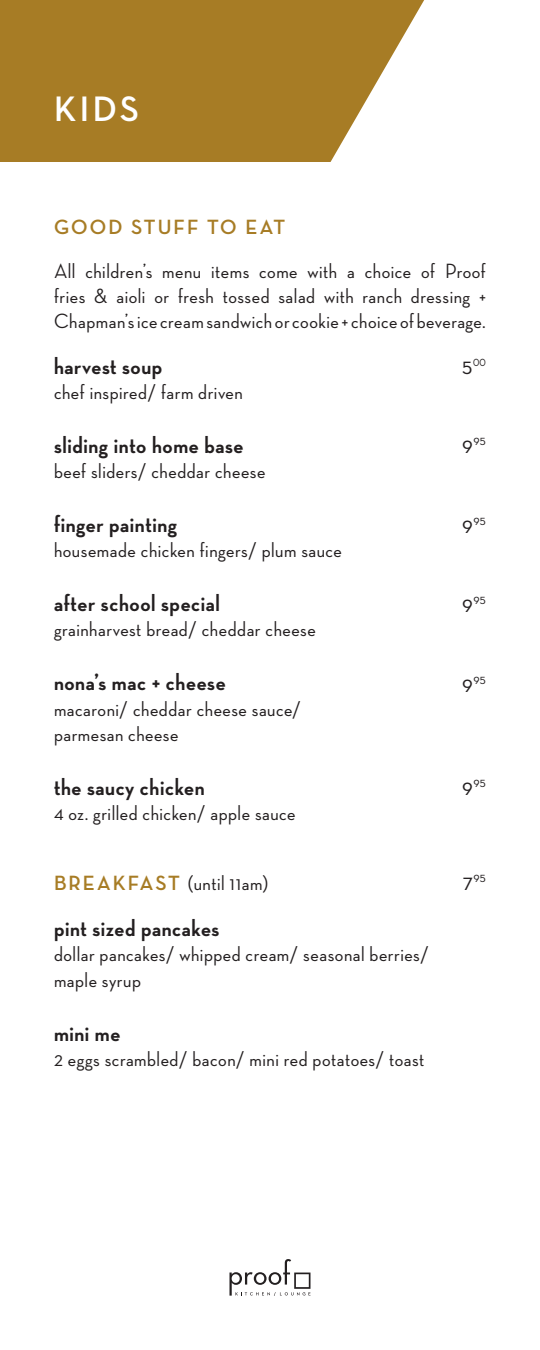
<style>
.page{position:relative;width:540px;height:1350px;background:#fff}
.page>*{position:absolute;margin:0;border:0;box-sizing:border-box;transform-origin:0 0}
.t1{font:700 36px "Neutra Disp";color:#fff}
.t2{font:700 24px "Neutra Disp";letter-spacing:.025em;color:#231f20}
.t3{font:500 21px/25.2px "Neutra Disp";letter-spacing:.025em;color:#231f20}
.t4{font:700 21px "Neutra Disp";letter-spacing:.1em;color:#a77c25}
.t5{font:500 13.95px "Neutra Disp";letter-spacing:.015em;color:#231f20}
.t6{font:500 13.95px "Neutra Disp";letter-spacing:.015em;color:#231f20;scale:.75 1}
.s1{font-weight:700;color:#a77c25}
.s2{font-size:24px}
</style>
<div class="page">
<svg style="left:230px;top:1259px;width:80px;height:37px"></svg>
<svg style="left:0;top:0;width:424px;height:162px;background:#b08a3c"></svg>
<p class="t1" style="left:54px;top:89px;width:86px">KIDS</p>
<p class="t4" style="left:54px;top:215px;width:233px">GOOD STUFF TO EAT</p>
<p class="t3" style="left:54px;top:258px;width:434px">All children’s menu items come with a choice of Proof fries &amp; aioli or fresh tossed salad with ranch dressing +</p>
<p class="t3" style="left:54px;top:308px;width:433px">Chapman’s ice cream sandwich or cookie + choice of beverage.</p>
<p class="t2" style="left:54px;top:352px;width:110px">harvest soup</p>
<p class="t3" style="left:54px;top:379px;width:190px">chef inspired/ farm driven</p>
<p class="t2" style="left:54px;top:431px;width:191px">sliding into home base</p>
<p class="t3" style="left:54px;top:458px;width:213px">beef sliders/ cheddar cheese</p>
<p class="t2" style="left:54px;top:511px;width:125px">finger painting</p>
<p class="t3" style="left:54px;top:538px;width:290px">housemade chicken fingers/ plum sauce</p>
<p class="t2" style="left:54px;top:590px;width:168px">after school special</p>
<p class="t3" style="left:54px;top:617px;width:263px">grainharvest bread/ cheddar cheese</p>
<p class="t2" style="left:54px;top:669px;width:173px">nona’s mac + cheese</p>
<p class="t3" style="left:54px;top:696px;width:249px">macaroni/ cheddar cheese sauce/</p>
<p class="t3" style="left:54px;top:721px;width:126px">parmesan cheese</p>
<p class="t2" style="left:54px;top:773px;width:152px">the saucy chicken</p>
<p class="t3" style="left:54px;top:800px;width:243px">4 oz. grilled chicken/ apple sauce</p>
<p class="t3" style="left:54px;top:871px;width:216px"><span class="s1">BREAKFAST</span> (until 11am)</p>
<p class="t2" style="left:54px;top:915px;width:167px">pint sized pancakes</p>
<p class="t3" style="left:54px;top:942px;width:376px">dollar pancakes/ whipped cream/ seasonal berries/</p>
<p class="t3" style="left:54px;top:967px;width:88px">maple syrup</p>
<p class="t2" style="left:54px;top:1019px;width:68px">mini me</p>
<p class="t3" style="left:54px;top:1046px;width:372px">2 eggs scrambled/ bacon/ mini red potatoes/ toast</p>
<p class="t6" style="left:462px;top:353px;width:33px"><span class="s2">5</span>00</p>
<p class="t5" style="left:462px;top:433px;width:25px"><span class="s2">9</span>95</p>
<p class="t5" style="left:462px;top:512px;width:25px"><span class="s2">9</span>95</p>
<p class="t5" style="left:462px;top:592px;width:25px"><span class="s2">9</span>95</p>
<p class="t5" style="left:462px;top:671px;width:25px"><span class="s2">9</span>95</p>
<p class="t5" style="left:462px;top:775px;width:25px"><span class="s2">9</span>95</p>
<p class="t5" style="left:463px;top:870px;width:25px"><span class="s2">7</span>95</p>
</div>
